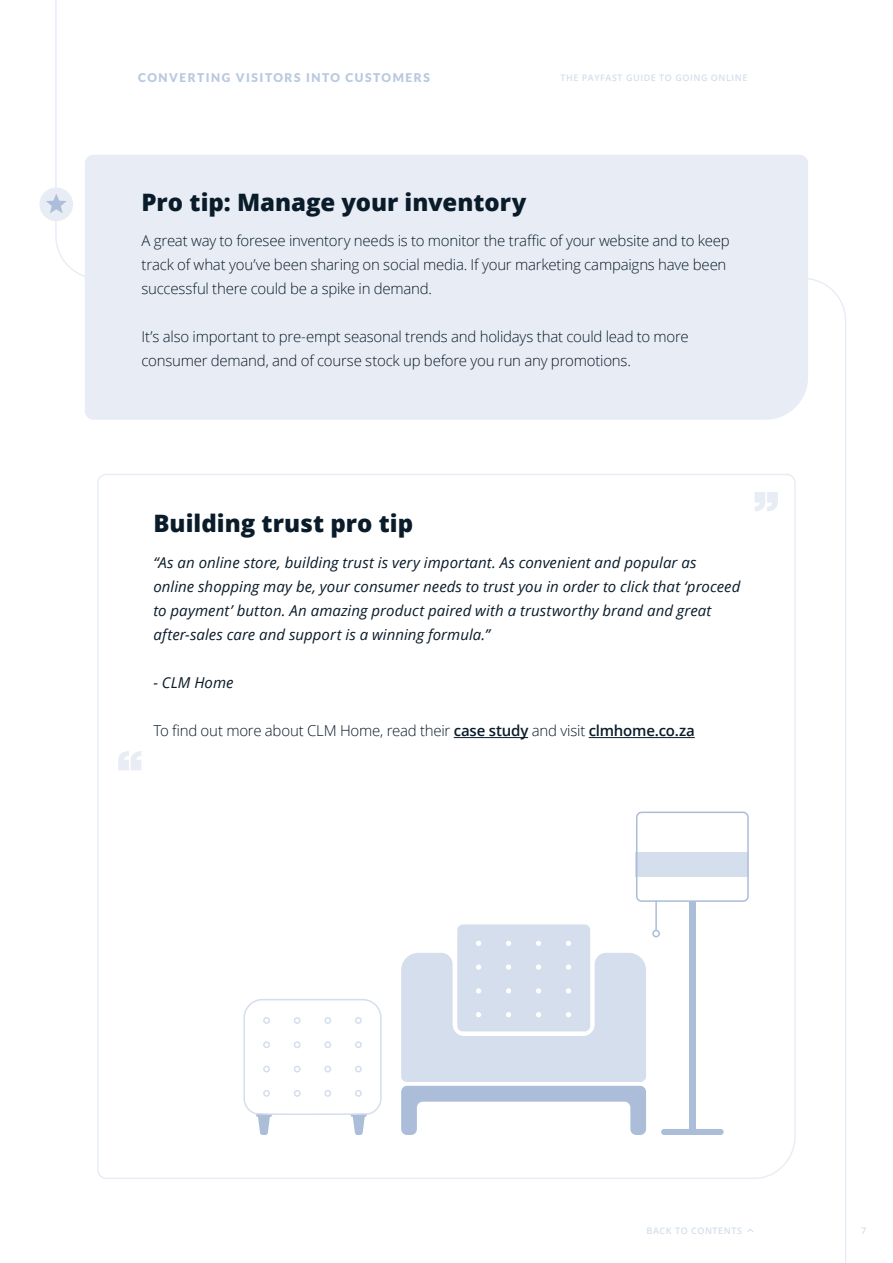
<style>
.page{position:relative;width:893px;height:1263px;background:#fff}
.page>*{position:absolute;margin:0;border:0;box-sizing:border-box;transform-origin:0 0}
.t1{font:800 24px "Open Sans";color:#0a1b2a}
.t2{font:300 15px/24px "Open Sans";letter-spacing:-.015em;color:#0a1b2a}
.t3{font:italic 15px/24px "Open Sans";letter-spacing:.005em;color:#0a1b2a}
.t4{font:900 12px "Lato";letter-spacing:.13em;color:#b9c9df}
.t5{font:600 9px "Open Sans";letter-spacing:.06em;color:#d4deeb}
.s1{font-weight:600}
</style>
<div class="page">
<div style="left:39px;top:188px;width:34px;height:33px;background:#e8edf5;border-radius:50%"></div>
<svg style="left:46px;top:194px;width:21px;height:19px"></svg>
<div style="left:85px;top:155px;width:723px;height:265px;background:#e8edf5"></div>
<svg style="left:97px;top:474px;width:699px;height:705px"></svg>
<svg style="left:118px;top:751px;width:23px;height:19px"></svg>
<svg style="left:755px;top:492px;width:23px;height:19px"></svg>
<hr style="left:454px;top:737px;width:74px;height:1px;background:#0a1b2a">
<hr style="left:589px;top:737px;width:106px;height:1px;background:#0a1b2a">
<svg style="left:401px;top:924px;width:245px;height:211px"></svg>
<div style="left:636px;top:853px;width:112px;height:24px;background:#d4deed"></div>
<div style="left:661px;top:1129px;width:63px;height:6px;background:#abbdd8;border-radius:3px"></div>
<div style="left:689px;top:901px;width:6px;height:228px;background:#abbdd8"></div>
<div style="left:636px;top:812px;width:113px;height:90px;border:2px solid #abbdd8;border-radius:5px"></div>
<hr style="left:655px;top:901px;width:2px;height:29px;background:#abbdd8">
<div style="left:652px;top:930px;width:8px;height:7px;border:2px solid #abbdd8;border-radius:50%"></div>
<svg style="left:243px;top:998px;width:139px;height:137px"></svg>
<p class="t4" style="left:138px;top:71px;width:293px">CONVERTING VISITORS INTO CUSTOMERS</p>
<p class="t5" style="left:560px;top:72px;width:188px">THE PAYFAST GUIDE TO GOING ONLINE</p>
<h1 class="t1" style="left:142px;top:184px;width:386px">Pro tip: Manage your inventory</h1>
<p class="t2" style="left:142px;top:228px;width:590px">A great way to foresee inventory needs is to monitor the traffic of your website and to keep track of what you’ve been sharing on social media. If your marketing campaigns have been successful there could be a spike in demand.</p>
<p class="t2" style="left:142px;top:324px;width:549px">It’s also important to pre-empt seasonal trends and holidays that could lead to more consumer demand, and of course stock up before you run any promotions.</p>
<h1 class="t1" style="left:153px;top:505px;width:261px">Building trust pro tip</h1>
<p class="t3" style="left:153px;top:551px;width:588px">“As an online store, building trust is very important. As convenient and popular as online shopping may be, your consumer needs to trust you in order to click that ‘proceed to payment’ button. An amazing product paired with a trustworthy brand and great after-sales care and support is a winning formula.”</p>
<p class="t3" style="left:153px;top:671px;width:82px">- CLM Home</p>
<p class="t2" style="left:153px;top:719px;width:543px">To find out more about CLM Home, read their <span class="s1">case study</span> and visit <span class="s1">clmhome.co.za</span></p>
<p class="t5" style="left:647px;top:1224px;width:97px">BACK TO CONTENTS</p>
<p class="t5" style="left:861px;top:1224px;width:7px">7</p>
</div>
